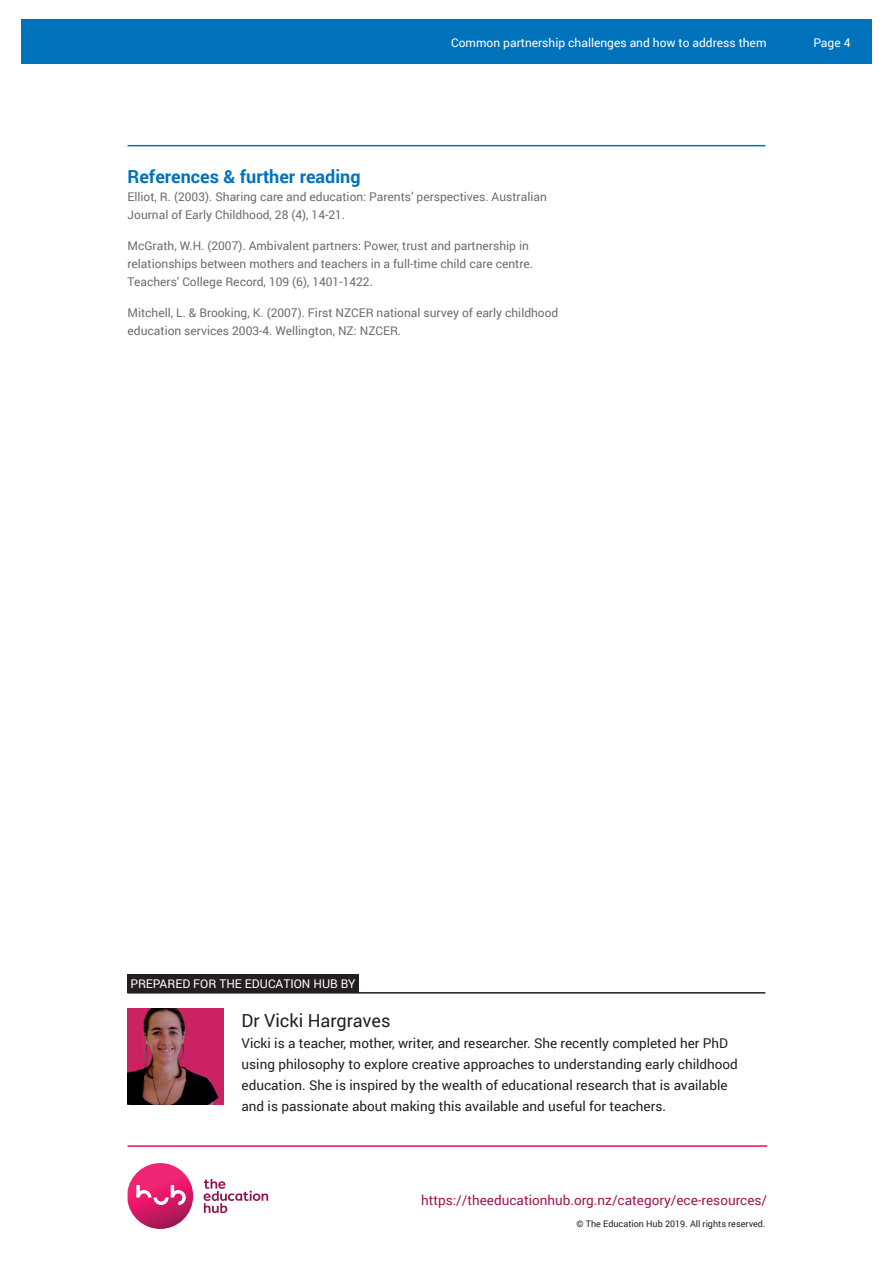
<style>
.page{position:relative;width:893px;height:1263px;background:#fff}
.page>*{position:absolute;margin:0;border:0;box-sizing:border-box;transform-origin:0 0}
.t1{font:700 18px "Roboto";color:#0072bc}
.t2{font:18px "Roboto";color:#231f20}
.t3{font:13.5px/21px "Roboto";color:#231f20}
.t4{font:13.5px "Roboto";color:#a11651}
.t5{font:12px/18px "Roboto";color:#6c6d70}
.t6{font:12px "Roboto";color:#fff}
.t7{font:9px "Roboto";color:#231f20}
</style>
<div class="page">
<svg style="left:128px;top:1163px;width:65px;height:66px"></svg>
<svg style="left:204px;top:1179px;width:64px;height:34px"></svg>
<hr style="left:128px;top:1145px;width:639px;height:2px;background:#ee1059">
<div style="left:21px;top:19px;width:851px;height:45px;background:#0072bc"></div>
<hr style="left:128px;top:145px;width:637px;height:1px;background:#0072bc">
<div style="left:128px;top:974px;width:231px;height:19px;background:#231f20"></div>
<hr style="left:128px;top:992px;width:637px;height:1px;background:#231f20">
<img style="left:128px;top:1008px;width:96px;height:96px">
<p class="t6" style="left:451px;top:34px;width:317px">Common partnership challenges and how to address them</p>
<p class="t6" style="left:813px;top:34px;width:39px">Page 4</p>
<h1 class="t1" style="left:128px;top:164px;width:234px">References &amp; further reading</h1>
<p class="t5" style="left:128px;top:187px;width:421px">Elliot, R. (2003). Sharing care and education: Parents’ perspectives. Australian<br>Journal of Early Childhood, 28 (4), 14-21.</p>
<p class="t5" style="left:128px;top:236px;width:407px">McGrath, W.H. (2007). Ambivalent partners: Power, trust and partnership in relationships between mothers and teachers in a full-time child care centre.<br>Teachers’ College Record, 109 (6), 1401-1422.</p>
<p class="t5" style="left:128px;top:303px;width:432px">Mitchell, L. &amp; Brooking, K. (2007). First NZCER national survey of early childhood education services 2003-4. Wellington, NZ: NZCER.</p>
<p class="t6" style="left:130px;top:975px;width:227px">PREPARED FOR THE EDUCATION HUB BY</p>
<h1 class="t2" style="left:242px;top:1008px;width:150px">Dr Vicki Hargraves</h1>
<p class="t3" style="left:242px;top:1032px;width:498px">Vicki is a teacher, mother, writer, and researcher. She recently completed her PhD using philosophy to explore creative approaches to understanding early childhood education. She is inspired by the wealth of educational research that is available and is passionate about making this available and useful for teachers.</p>
<p class="t4" style="left:421px;top:1190px;width:348px">https://theeducationhub.org.nz/category/ece-resources/</p>
<p class="t7" style="left:577px;top:1217px;width:190px">© The Education Hub 2019. All rights reserved.</p>
</div>
